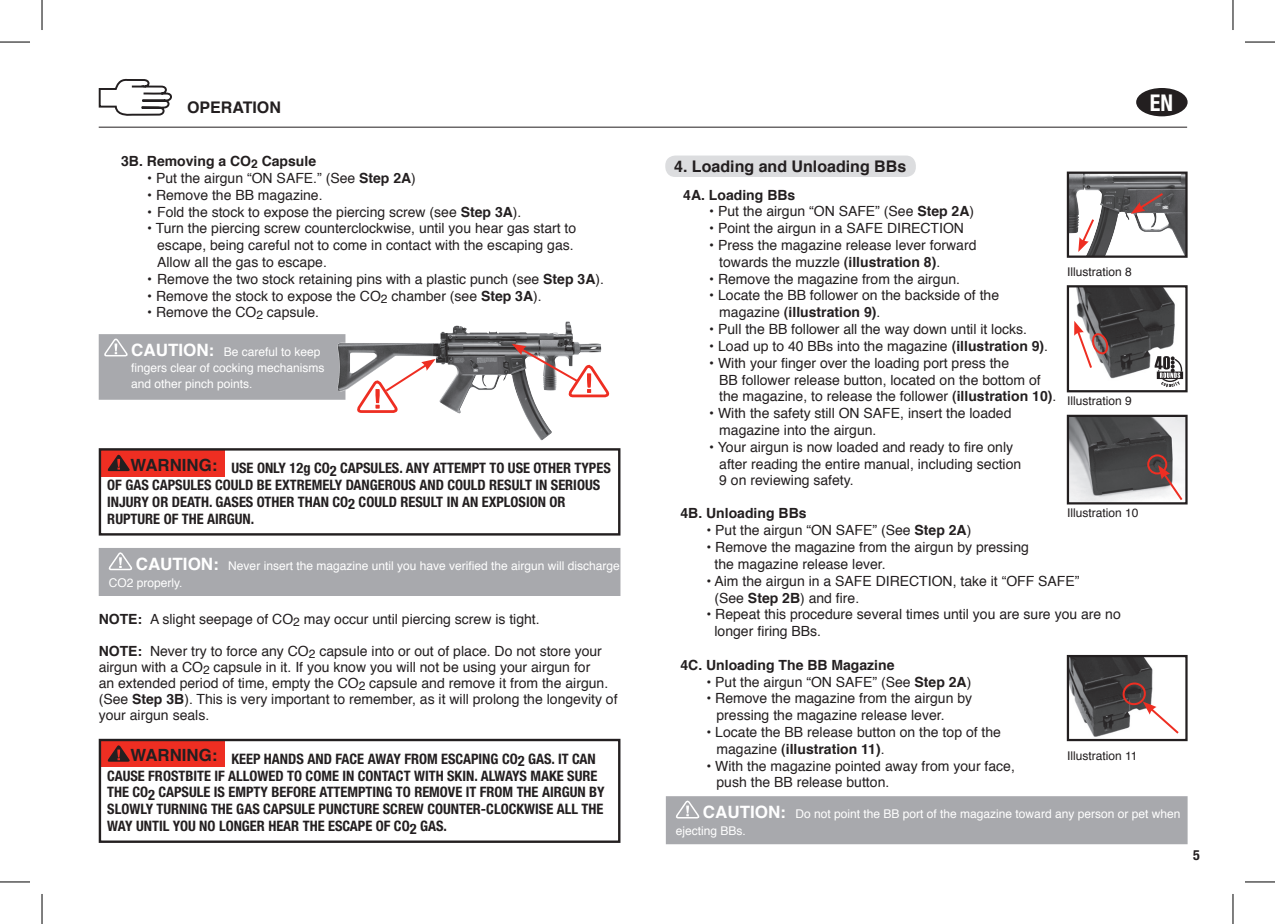
<style>
.page{position:relative;width:1275px;height:924px;background:#fff}
.page>*{position:absolute;margin:0;border:0;box-sizing:border-box;transform-origin:0 0}
.t1{font:700 condensed 23.2px "Helvetica Neue LT Pro";color:#fff;scale:.95 1}
.t2{font:700 16px "Helvetica";color:#231f20}
.Warning_Paragraphs{font:700 condensed 14.4px/16.8px "Helvetica Neue LT Pro";color:#231f20}
.t3{font:14px/16px "Helvetica";color:#231f20}
.t4{font:700 14px "Helvetica";color:#231f20}
.t5{font:700 condensed 14px "Helvetica Neue LT Pro";color:#231f20}
.t6{font:12px/17px "Helvetica";color:#fff}
.t7{font:12px "Helvetica";color:#231f20}
.s1{font-weight:700}
.s2{font-weight:700;font-size:17px}
.s3{font-weight:400}
</style>
<div class="page">
<hr style="left:99px;top:127px;width:1088px;height:1px;background:#231f20">
<div style="left:1136px;top:88px;width:51px;height:28px;background:#231f20;border-radius:50%"></div>
<svg style="left:98px;top:78px;width:74px;height:38px"></svg>
<div style="left:101px;top:449px;width:124px;height:27px;background:#ee2e22"></div>
<svg style="left:107px;top:454px;width:23px;height:17px"></svg>
<div style="left:99px;top:448px;width:521px;height:87px;border:2px solid #231f20"></div>
<div style="left:99px;top:547px;width:521px;height:48px;background:#a8a9ad;border:2px solid #a8a9ad"></div>
<svg style="left:108px;top:552px;width:24px;height:19px"></svg>
<div style="left:666px;top:795px;width:521px;height:48px;background:#a8a9ad;border:2px solid #a8a9ad"></div>
<svg style="left:676px;top:800px;width:23px;height:19px"></svg>
<div style="left:101px;top:740px;width:124px;height:26px;background:#ee2e22"></div>
<svg style="left:107px;top:745px;width:23px;height:16px"></svg>
<div style="left:99px;top:738px;width:521px;height:104px;border:2px solid #231f20"></div>
<div style="left:665px;top:155px;width:251px;height:22px;background:#dcdddf;border-radius:10px"></div>
<img style="left:1069px;top:174px;width:115px;height:81px">
<div style="left:1066px;top:171px;width:121px;height:87px;border:2px solid #231f20"></div>
<svg style="left:1130px;top:191px;width:35px;height:23px"></svg>
<svg style="left:1078px;top:217px;width:17px;height:35px"></svg>
<img style="left:1069px;top:657px;width:97px;height:80px">
<div style="left:1066px;top:654px;width:121px;height:86px;border:2px solid #231f20"></div>
<svg style="left:1122px;top:681px;width:57px;height:54px"></svg>
<div style="left:99px;top:334px;width:246px;height:65px;background:#a8a9ad;border:2px solid #a8a9ad"></div>
<svg style="left:104px;top:338px;width:24px;height:19px"></svg>
<img style="left:337px;top:321px;width:231px;height:44px">
<svg style="left:355px;top:359px;width:81px;height:54px"></svg>
<svg style="left:512px;top:343px;width:98px;height:57px"></svg>
<img style="left:1069px;top:288px;width:115px;height:96px">
<div style="left:1066px;top:285px;width:121px;height:107px;border:2px solid #231f20"></div>
<svg style="left:1074px;top:321px;width:34px;height:49px"></svg>
<svg style="left:1154px;top:356px;width:29px;height:31px"></svg>
<img style="left:1069px;top:417px;width:115px;height:84px">
<div style="left:1066px;top:414px;width:121px;height:90px;border:2px solid #231f20"></div>
<div style="left:1147px;top:454px;width:20px;height:20px;border:2px solid #ee2e22;border-radius:50%"></div>
<svg style="left:1158px;top:465px;width:26px;height:37px"></svg>
<hr style="left:0;top:42px;width:30px;height:1px;background:#000">
<hr style="left:1245px;top:42px;width:30px;height:1px;background:#000">
<hr style="left:0;top:881px;width:30px;height:1px;background:#000">
<hr style="left:1245px;top:881px;width:30px;height:1px;background:#000">
<hr style="left:42px;top:0;width:1px;height:30px;background:#000">
<hr style="left:42px;top:893px;width:1px;height:30px;background:#000">
<hr style="left:1232px;top:0;width:1px;height:30px;background:#000">
<hr style="left:1232px;top:893px;width:1px;height:30px;background:#000">
<p class="t2" style="left:187px;top:94px;width:95px">OPERATION</p>
<h1 class="t1" style="left:1149px;top:89px;width:26px">EN</h1>
<p class="t4" style="left:121px;top:150px;width:196px">3B. Removing a CO<sub>2</sub> Capsule</p>
<p class="t3" style="left:147px;top:170px;width:270px">• Put the airgun “ON SAFE.” (See <span class="s1">Step 2A</span>)</p>
<p class="t3" style="left:147px;top:187px;width:177px">• Remove the BB magazine.</p>
<p class="t3" style="left:147px;top:204px;width:376px">• Fold the stock to expose the piercing screw (see <span class="s1">Step 3A</span>).</p>
<p class="t3" style="left:147px;top:221px;width:430px">• Turn the piercing screw counterclockwise, until you hear gas start to</p>
<p class="t3" style="left:157px;top:237px;width:418px">escape, being careful not to come in contact with the escaping gas.</p>
<p class="t3" style="left:157px;top:254px;width:171px">Allow all the gas to escape.</p>
<p class="t3" style="left:147px;top:271px;width:458px">• Remove the two stock retaining pins with a plastic punch (see <span class="s1">Step 3A</span>).</p>
<p class="t3" style="left:147px;top:288px;width:396px">• Remove the stock to expose the CO<sub>2</sub> chamber (see <span class="s1">Step 3A</span>).</p>
<p class="t3" style="left:147px;top:305px;width:173px">• Remove the CO<sub>2</sub> capsule.</p>
<p class="t6" style="left:131px;top:343px;width:191px"><span class="s2">CAUTION:</span> Be careful to keep</p>
<p class="t6" style="left:131px;top:359px;width:195px">fingers clear of cocking mechanisms</p>
<p class="t6" style="left:131px;top:375px;width:123px">and other pinch points.</p>
<p class="Warning_Paragraphs" style="left:107px;top:459px;width:505px;text-indent:23px"><sup>WARNING:</sup> USE ONLY 12g CO2 CAPSULES. ANY ATTEMPT TO USE OTHER TYPES OF GAS CAPSULES COULD BE EXTREMELY DANGEROUS AND COULD RESULT IN SERIOUS INJURY OR DEATH. GASES OTHER THAN CO2 COULD RESULT IN AN EXPLOSION OR RUPTURE OF THE AIRGUN.</p>
<p class="t6" style="left:109px;top:557px;width:513px;text-indent:27px"><span class="s2">CAUTION:</span> Never insert the magazine until you have verified the airgun will discharge<br>CO2 properly.</p>
<p class="t3" style="left:99px;top:611px;width:442px"><span class="s1">NOTE:</span> A slight seepage of CO<sub>2</sub> may occur until piercing screw is tight.</p>
<p class="t3" style="left:99px;top:643px;width:520px"><span class="s1">NOTE:</span> Never try to force any CO<sub>2</sub> capsule into or out of place. Do not store your airgun with a CO<sub>2</sub> capsule in it. If you know you will not be using your airgun for<br>an extended period of time, empty the CO<sub>2</sub> capsule and remove it from the airgun. (See <span class="s1">Step 3B</span>). This is very important to remember, as it will prolong the longevity of your airgun seals.</p>
<p class="Warning_Paragraphs" style="left:107px;top:750px;width:499px;text-indent:23px"><sup>WARNING:</sup> KEEP HANDS AND FACE AWAY FROM ESCAPING CO2 GAS. IT CAN CAUSE FROSTBITE IF ALLOWED TO COME IN CONTACT WITH SKIN. ALWAYS MAKE SURE THE CO2 CAPSULE IS EMPTY BEFORE ATTEMPTING TO REMOVE IT FROM THE AIRGUN BY SLOWLY TURNING THE GAS CAPSULE PUNCTURE SCREW COUNTER-CLOCKWISE ALL THE WAY UNTIL YOU NO LONGER HEAR THE ESCAPE OF CO2 GAS.</p>
<p class="t2" style="left:674px;top:153px;width:234px">4. Loading and Unloading BBs</p>
<p class="t4" style="left:683px;top:183px;width:114px">4A. Loading BBs</p>
<p class="t3" style="left:709px;top:204px;width:266px">• Put the airgun “ON SAFE” (See <span class="s1">Step 2A</span>)</p>
<p class="t3" style="left:709px;top:220px;width:256px">• Point the airgun in a SAFE DIRECTION</p>
<p class="t3" style="left:709px;top:237px;width:269px">• Press the magazine release lever forward</p>
<p class="t3" style="left:719px;top:254px;width:222px">towards the muzzle <span class="s1">(illustration 8)</span>.</p>
<p class="t3" style="left:709px;top:271px;width:252px">• Remove the magazine from the airgun.</p>
<p class="t3" style="left:709px;top:288px;width:291px">• Locate the BB follower on the backside of the</p>
<p class="t4" style="left:719px;top:301px;width:163px"><span class="s3">magazine</span> (illustration 9)<span class="s3">.</span></p>
<p class="t3" style="left:709px;top:321px;width:319px">• Pull the BB follower all the way down until it locks.</p>
<p class="t3" style="left:709px;top:338px;width:340px">• Load up to 40 BBs into the magazine <span class="s1">(illustration 9)</span>.</p>
<p class="t3" style="left:709px;top:355px;width:301px">• With your finger over the loading port press the</p>
<p class="t3" style="left:719px;top:372px;width:323px">BB follower release button, located on the bottom of</p>
<p class="t3" style="left:719px;top:388px;width:338px">the magazine, to release the follower <span class="s1">(illustration 10)</span>.</p>
<p class="t3" style="left:709px;top:405px;width:304px">• With the safety still ON SAFE, insert the loaded</p>
<p class="t3" style="left:719px;top:422px;width:159px">magazine into the airgun.</p>
<p class="t3" style="left:709px;top:439px;width:305px">• Your airgun is now loaded and ready to fire only</p>
<p class="t3" style="left:719px;top:456px;width:303px">after reading the entire manual, including section</p>
<p class="t3" style="left:719px;top:472px;width:136px">9 on reviewing safety.</p>
<p class="t4" style="left:680px;top:502px;width:128px">4B. Unloading BBs</p>
<p class="t3" style="left:706px;top:522px;width:266px">• Put the airgun “ON SAFE” (See <span class="s1">Step 2A</span>)</p>
<p class="t3" style="left:706px;top:539px;width:324px">• Remove the magazine from the airgun by pressing</p>
<p class="t3" style="left:714px;top:556px;width:173px">the magazine release lever.</p>
<p class="t3" style="left:706px;top:573px;width:374px">• Aim the airgun in a SAFE DIRECTION, take it “OFF SAFE”</p>
<p class="t3" style="left:714px;top:589px;width:146px">(See <span class="s1">Step 2B</span>) and fire.</p>
<p class="t3" style="left:706px;top:606px;width:416px">• Repeat this procedure several times until you are sure you are no</p>
<p class="t3" style="left:714px;top:623px;width:108px">longer firing BBs.</p>
<p class="t4" style="left:680px;top:653px;width:215px">4C. Unloading The BB Magazine</p>
<p class="t3" style="left:706px;top:673px;width:266px">• Put the airgun “ON SAFE” (See <span class="s1">Step 2A</span>)</p>
<p class="t3" style="left:706px;top:690px;width:267px">• Remove the magazine from the airgun by</p>
<p class="t3" style="left:716px;top:707px;width:230px">pressing the magazine release lever.</p>
<p class="t3" style="left:706px;top:724px;width:296px">• Locate the BB release button on the top of the</p>
<p class="t4" style="left:716px;top:737px;width:170px"><span class="s3">magazine</span> (illustration 11)<span class="s3">.</span></p>
<p class="t3" style="left:706px;top:757px;width:310px">• With the magazine pointed away from your face,</p>
<p class="t3" style="left:716px;top:774px;width:174px">push the BB release button.</p>
<p class="t7" style="left:1067px;top:262px;width:66px">Illustration 8</p>
<p class="t7" style="left:1067px;top:391px;width:66px">Illustration 9</p>
<p class="t7" style="left:1067px;top:503px;width:73px">Illustration 10</p>
<p class="t7" style="left:1067px;top:745px;width:72px">Illustration 11</p>
<p class="t6" style="left:676px;top:805px;width:506px;text-indent:27px"><span class="s2">CAUTION:</span> Do not point the BB port of the magazine toward any person or pet when ejecting BBs.</p>
<p class="t5" style="left:1193px;top:846px;width:8px">5</p>
</div>
